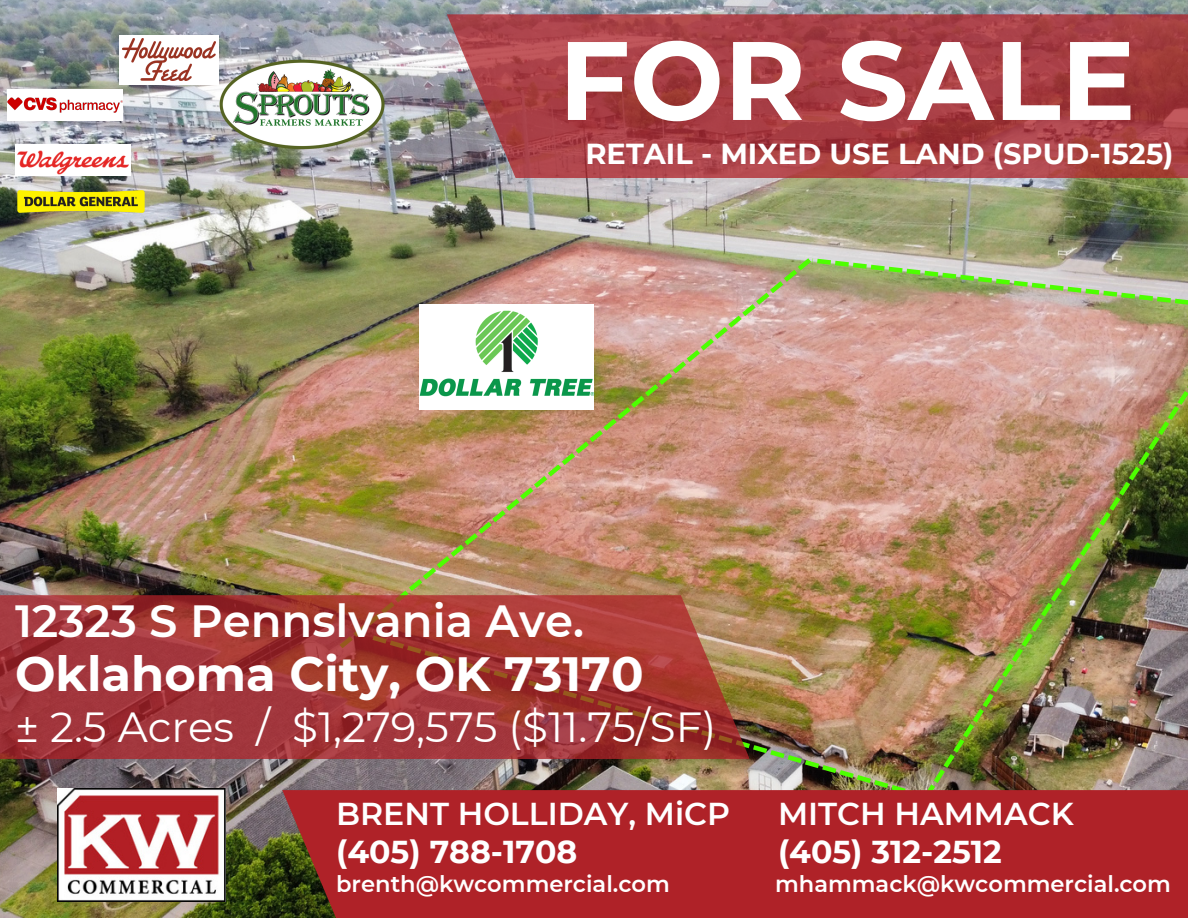
<style>
.page{position:relative;width:1188px;height:918px;background:#fff}
.page>*{position:absolute;margin:0;border:0;box-sizing:border-box;transform-origin:0 0}
.t1{font:700 111.3px "Montserrat";color:#fff}
.t2{font:700 48px "Montserrat";color:#fff}
.t3{font:600 45px "Montserrat";color:#fff}
.t4{font:42px "Montserrat";color:#fff}
.t5{font:600 31.65px "Montserrat";color:#fff}
.t6{font:700 31.65px "Montserrat";color:#fff}
.t7{font:700 28.8px "Montserrat";color:#fff}
.t8{font:600 22.65px "Montserrat";color:#fff}
</style>
<div class="page">
<img style="left:0;top:0;width:1187px;height:918px">
<svg style="left:447px;top:14px;width:741px;height:164px;background:#a64247"></svg>
<img style="left:340px;top:258px;width:471px;height:378px">
<img style="left:373px;top:636px;width:550px;height:154px">
<svg style="left:0;top:595px;width:749px;height:164px;background:#a23936"></svg>
<img style="left:58px;top:789px;width:168px;height:112px">
<img style="left:924px;top:331px;width:264px;height:459px">
<div style="left:282px;top:790px;width:906px;height:128px;background:#af2228"></div>
<img style="left:216px;top:56px;width:173px;height:97px">
<div style="left:119px;top:35px;width:100px;height:49px;background:#fff"></div>
<img style="left:123px;top:39px;width:93px;height:41px">
<img style="left:15px;top:160px;width:132px;height:82px">
<img style="left:812px;top:258px;width:376px;height:49px">
<div style="left:15px;top:144px;width:115px;height:32px;background:#fff"></div>
<img style="left:15px;top:147px;width:116px;height:31px">
<img style="left:7px;top:72px;width:115px;height:66px">
<div style="left:420px;top:304px;width:174px;height:106px;background:#fff"></div>
<img style="left:420px;top:310px;width:174px;height:87px">
<p class="t1" style="left:559px;top:12px;width:578px">FOR SALE</p>
<p class="t7" style="left:585px;top:136px;width:590px">RETAIL - MIXED USE LAND (SPUD-1525)</p>
<p class="t3" style="left:15px;top:593px;width:571px">12323 S Pennslvania Ave.</p>
<h2 class="t2" style="left:15px;top:645px;width:630px">Oklahoma City, OK 73170</h2>
<h3 class="t4" style="left:15px;top:701px;width:703px">± 2.5 Acres / $1,279,575 ($11.75/SF)</h3>
<h5 class="t5" style="left:336px;top:795px;width:395px">BRENT HOLLIDAY, MiCP</h5>
<h4 class="t6" style="left:336px;top:832px;width:243px">(405) 788-1708</h4>
<h5 class="t8" style="left:336px;top:870px;width:335px">brenth@kwcommercial.com</h5>
<h2 class="t5" style="left:778px;top:795px;width:297px">MITCH HAMMACK</h2>
<h5 class="t6" style="left:778px;top:832px;width:225px">(405) 312-2512</h5>
<p class="t8" style="left:775px;top:870px;width:397px">mhammack@kwcommercial.com</p>
</div>
